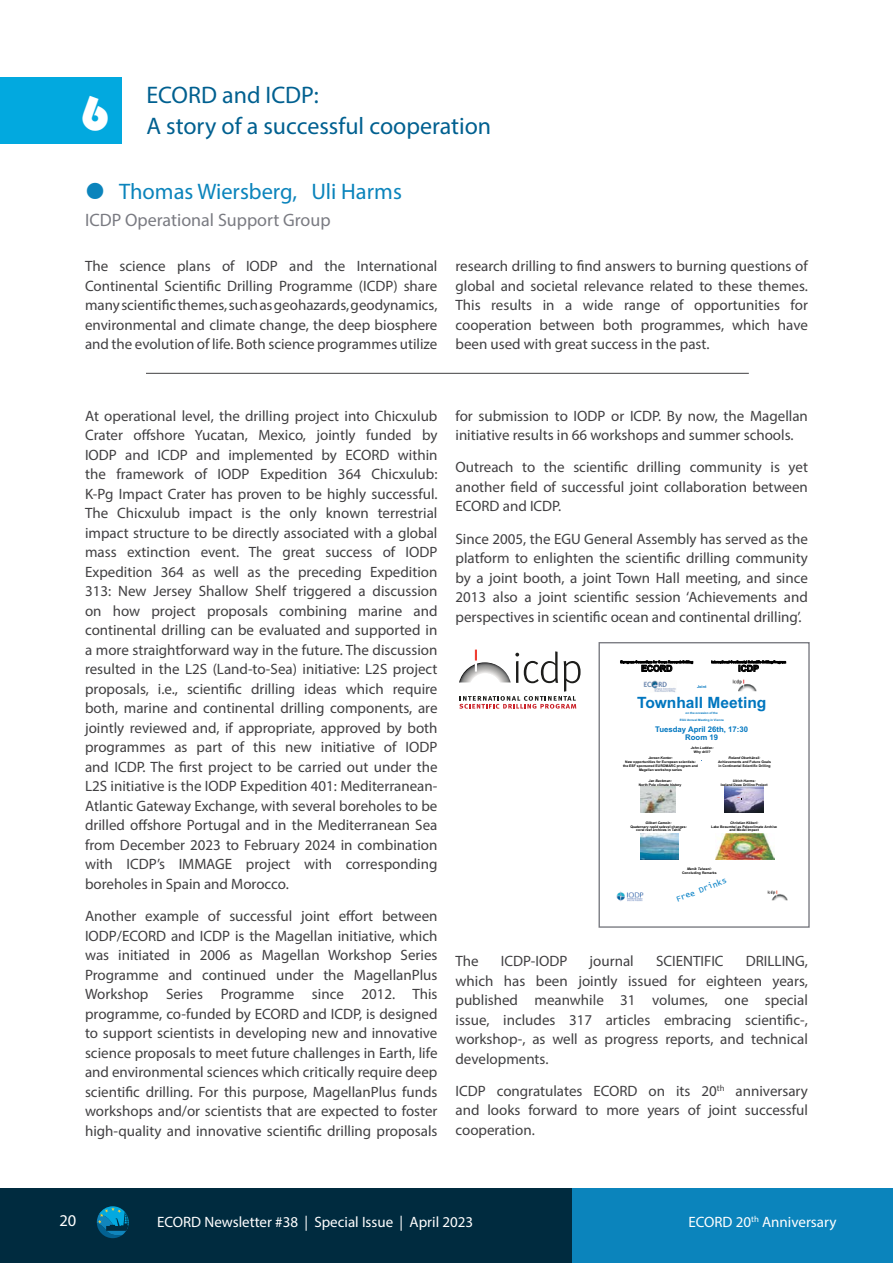
<style>
.page{position:relative;width:893px;height:1263px;background:#fff}
.page>*{position:absolute;margin:0;border:0;box-sizing:border-box;transform-origin:0 0}
.t1{font:49.5px "Bauhaus 93";color:#fff}
.t2{font:24px/31.2px "Myriad Pro";color:#006090}
.t3{font:22.5px "Myriad Pro";color:#0b84bc}
.t4{font:18px "Myriad Pro";color:#7a7b82}
.t5{font:16.5px "Myriad Pro";color:#fff}
.t6{font:700 15.6px "Arial";color:#0076bf}
.t7{font:15px/19.5px "Myriad Pro";color:#414042;text-align:justify}
.t8{font:15px "Myriad Pro";color:#fff}
.t9{font:700 8.7px "Arial";color:#000}
.t10{font:8.1px "Lucida Console";color:#007ec5}
.t11{font:700 7.8px/8.7px "Arial";color:#0076bf;text-align:center}
.t12{font:700 3.9px "Arial";color:#0076bf}
.t13{font:700 3.45px/3.9px "Arial";color:#000;text-align:center}
.t14{font:italic 700 3.45px "Arial";color:#000}
.t15{font:700 3px "Arial";color:#000}
.t16{font:700 3px "Arial";color:#0076bf}
</style>
<div class="page">
<hr style="left:146px;top:373px;width:603px;height:1px;background:#414042">
<div style="left:0;top:77px;width:122px;height:66px;background:#02a9df"></div>
<svg style="left:459px;top:650px;width:121px;height:59px"></svg>
<img style="left:733px;top:679px;width:24px;height:13px">
<img style="left:641px;top:787px;width:34px;height:25px">
<img style="left:616px;top:891px;width:28px;height:11px">
<img style="left:643px;top:681px;width:33px;height:12px">
<img style="left:768px;top:890px;width:20px;height:10px">
<img style="left:725px;top:786px;width:38px;height:26px">
<img style="left:640px;top:833px;width:39px;height:26px">
<img style="left:715px;top:833px;width:59px;height:26px">
<div style="left:598px;top:642px;width:212px;height:286px;border:1px solid #7a7b82"></div>
<div style="left:0;top:1188px;width:893px;height:75px;background:#002b3f"></div>
<svg style="left:97px;top:1206px;width:32px;height:32px"></svg>
<div style="left:572px;top:1188px;width:321px;height:75px;background:#0b84bc"></div>
<h1 class="t1" style="left:81px;top:85px;width:30px">6</h1>
<h2 class="t2" style="left:146px;top:79px;width:346px">ECORD and ICDP:<br>A story of a successful cooperation</h2>
<h3 class="t3" style="left:119px;top:177px;width:284px">Thomas Wiersberg, Uli Harms</h3>
<p class="t4" style="left:85px;top:209px;width:247px">ICDP Operational Support Group</p>
<p class="t7" style="left:85px;top:256px;width:354px">The science plans of IODP and the International Continental Scientific Drilling Programme (ICDP) share many scientific themes, such as geohazards, geodynamics, environmental and climate change, the deep biosphere and the evolution of life. Both science programmes utilize</p>
<p class="t7" style="left:455px;top:256px;width:354px">research drilling to find answers to burning questions of global and societal relevance related to these themes.<br>This results in a wide range of opportunities for cooperation between both programmes, which have been used with great success in the past.</p>
<p class="t7" style="left:85px;top:406px;width:354px">At operational level, the drilling project into Chicxulub Crater offshore Yucatan, Mexico, jointly funded by IODP and ICDP and implemented by ECORD within the framework of IODP Expedition 364 Chicxulub:<br>K-Pg Impact Crater has proven to be highly successful.<br>The Chicxulub impact is the only known terrestrial impact structure to be directly associated with a global mass extinction event. The great success of IODP Expedition 364 as well as the preceding Expedition 313: New Jersey Shallow Shelf triggered a discussion on how project proposals combining marine and continental drilling can be evaluated and supported in a more straightforward way in the future. The discussion resulted in the L2S (Land-to-Sea) initiative: L2S project proposals, i.e., scientific drilling ideas which require both, marine and continental drilling components, are jointly reviewed and, if appropriate, approved by both programmes as part of this new initiative of IODP and ICDP. The first project to be carried out under the L2S initiative is the IODP Expedition 401: Mediterranean-Atlantic Gateway Exchange, with several boreholes to be drilled offshore Portugal and in the Mediterranean Sea from December 2023 to February 2024 in combination with ICDP’s IMMAGE project with corresponding boreholes in Spain and Morocco.</p>
<p class="t7" style="left:85px;top:906px;width:354px">Another example of successful joint effort between IODP/ECORD and ICDP is the Magellan initiative, which was initiated in 2006 as Magellan Workshop Series Programme and continued under the MagellanPlus Workshop Series Programme since 2012. This programme, co-funded by ECORD and ICDP, is designed to support scientists in developing new and innovative science proposals to meet future challenges in Earth, life and environmental sciences which critically require deep scientific drilling. For this purpose, MagellanPlus funds workshops and/or scientists that are expected to foster high-quality and innovative scientific drilling proposals</p>
<p class="t7" style="left:455px;top:406px;width:354px">for submission to IODP or ICDP. By now, the Magellan initiative results in 66 workshops and summer schools.</p>
<p class="t7" style="left:455px;top:457px;width:354px">Outreach to the scientific drilling community is yet another field of successful joint collaboration between ECORD and ICDP.</p>
<p class="t7" style="left:455px;top:529px;width:354px">Since 2005, the EGU General Assembly has served as the platform to enlighten the scientific drilling community by a joint booth, a joint Town Hall meeting, and since 2013 also a joint scientific session ‘Achievements and perspectives in scientific ocean and continental drilling’.</p>
<p class="t15" style="left:620px;top:660px;width:74px">European Consortium for Ocean Research Drilling</p>
<p class="t9" style="left:641px;top:663px;width:33px">ECORD</p>
<p class="t15" style="left:711px;top:660px;width:76px">International Continental Scientific Drilling Program</p>
<p class="t9" style="left:738px;top:663px;width:22px">ICDP</p>
<p class="t12" style="left:697px;top:684px;width:11px">Joint</p>
<p class="t6" style="left:637px;top:692px;width:131px">Townhall Meeting</p>
<p class="t16" style="left:686px;top:711px;width:34px">on the occasion of the</p>
<p class="t16" style="left:680px;top:717px;width:46px">EGU Annual Meeting in Vienna</p>
<p class="t11" style="left:655px;top:725px;width:94px">Tuesday April 26th, 17:30<br>Room 19</p>
<p class="t14" style="left:691px;top:745px;width:24px">John Ludden:</p>
<p class="t13" style="left:694px;top:750px;width:18px">Why drill?</p>
<p class="t14" style="left:648px;top:756px;width:26px">Jeroen Kenter:</p>
<p class="t13" style="left:623px;top:760px;width:76px">New opportunities for European scientists: the ESF sponsored EUROMARC program and<br>Magellan workshop series</p>
<p class="t14" style="left:648px;top:778px;width:25px">Jan Backman:</p>
<p class="t13" style="left:639px;top:783px;width:44px">North Pole climate history</p>
<p class="t14" style="left:646px;top:820px;width:27px">Gilbert Camoin:</p>
<p class="t13" style="left:630px;top:825px;width:58px">Quaternary rapid selevel changes: coral reef archives in Tahiti</p>
<p class="t14" style="left:728px;top:755px;width:33px">Roland Oberhänsli:</p>
<p class="t13" style="left:718px;top:760px;width:54px;text-align:left">Achievements and Future Goals in Continental Scientific Drilling</p>
<p class="t14" style="left:733px;top:778px;width:24px">Ulrich Harms:</p>
<p class="t13" style="left:721px;top:783px;width:48px">Iceland Deep Drilling Project</p>
<p class="t14" style="left:730px;top:820px;width:30px">Christian Köberl:</p>
<p class="t13" style="left:711px;top:825px;width:67px">Lake Bosumtwi as Paleoclimate Archive and Model Impact</p>
<p class="t14" style="left:687px;top:867px;width:26px">Manik Talwani:</p>
<p class="t13" style="left:682px;top:871px;width:36px">Concluding Remarks</p>
<p class="t10" style="left:674px;top:894px;width:55px;rotate:-21deg">Free Drinks</p>
<p class="t7" style="left:455px;top:951px;width:25px">The</p>
<p class="t7" style="left:501px;top:951px;width:68px">ICDP-IODP</p>
<p class="t7" style="left:590px;top:951px;width:46px">journal</p>
<p class="t7" style="left:656px;top:951px;width:69px">SCIENTIFIC</p>
<p class="t7" style="left:455px;top:951px;width:354px;text-indent:290px">DRILLING, which has been jointly issued for eighteen years, published meanwhile 31 volumes, one special issue, includes 317 articles embracing scientific-, workshop-, as well as progress reports, and technical developments.</p>
<p class="t7" style="left:455px;top:1081px;width:354px">ICDP congratulates ECORD on its 20<sup>th</sup> anniversary and looks forward to more years of joint successful cooperation.</p>
<p class="t5" style="left:60px;top:1210px;width:18px">20</p>
<p class="t8" style="left:688px;top:1212px;width:149px">ECORD 20<sup>th</sup> Anniversary</p>
<p class="t8" style="left:157px;top:1212px;width:318px">ECORD Newsletter #38 | Special Issue | April 2023</p>
</div>
